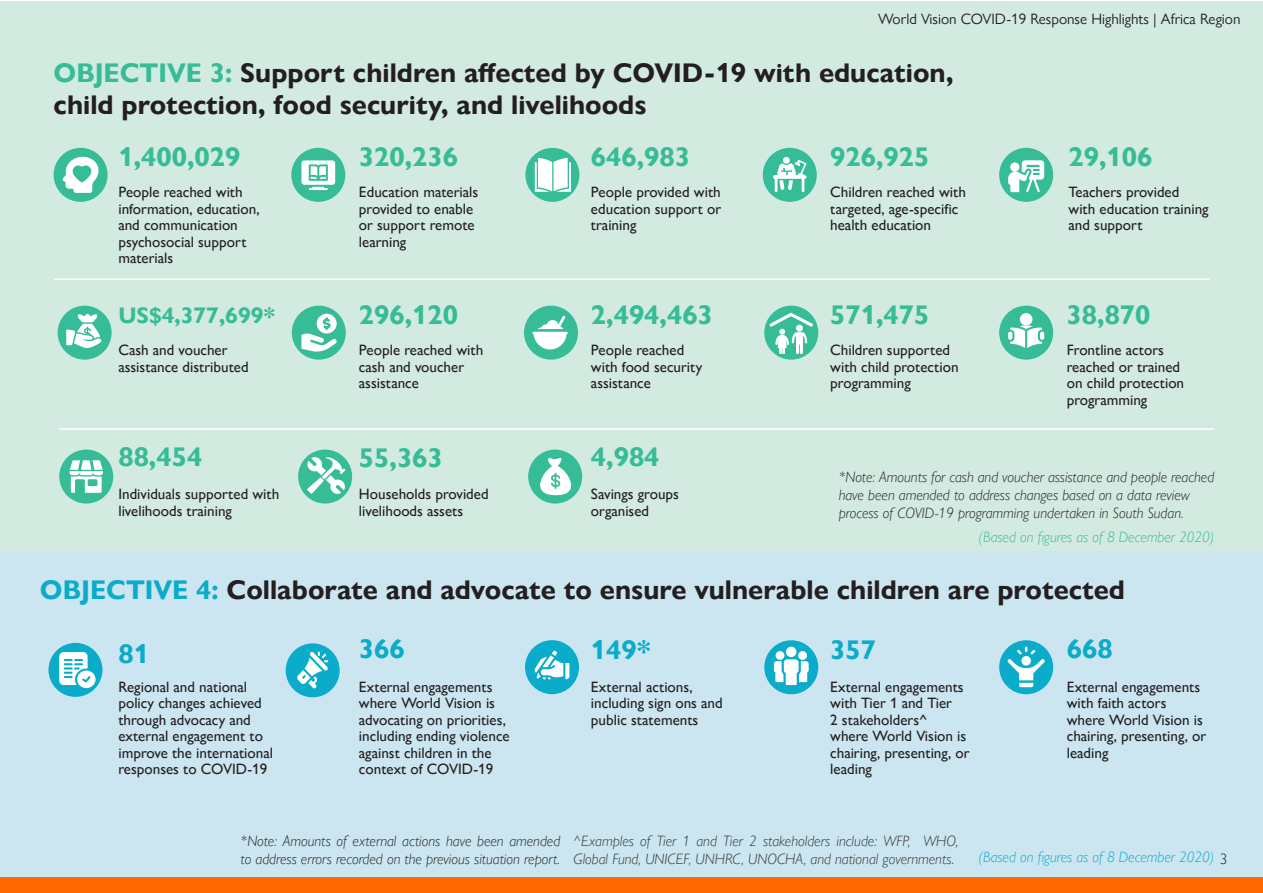
<style>
.page{position:relative;width:1263px;height:893px;background:#fff}
.page>*{position:absolute;margin:0;border:0;box-sizing:border-box;transform-origin:0 0}
.t1{font:700 27px/32.4px "Gill Sans Nova";color:#231f20}
.t2{font:700 27px "Gill Sans Nova";color:#36bc96}
.t3{font:700 27px "Gill Sans Nova";color:#0bacca}
.t4{font:700 22.5px "Gill Sans Nova";color:#36bc96}
.t5{font:500 15px/16.5px "Gill Sans Nova";color:#231f20}
.t6{font:italic 300 15px/18px "Gill Sans Nova";color:#231f20}
.t7{font:italic 300 15px/18px "Gill Sans Nova";color:#323332}
.t8{font:15px "Gill Sans Nova";color:#231f20}
.t9{font:italic 300 15px "Gill Sans Nova";color:#36bc96}
.t10{font:italic 300 15px "Gill Sans Nova";color:#0bacca}
.t11{font:300 15px "Gill Sans Nova";color:#231f20}
.s1{color:#36bc96}
.s2{color:#0bacca}
</style>
<div class="page">
<div style="left:0;top:1px;width:1263px;height:550px;background:#d2eae0"></div>
<div style="left:54px;top:148px;width:54px;height:54px;background:#36bc96;border-radius:50%"></div>
<svg style="left:62px;top:157px;width:37px;height:36px"></svg>
<div style="left:525px;top:148px;width:54px;height:54px;background:#36bc96;border-radius:50%"></div>
<svg style="left:535px;top:158px;width:36px;height:34px"></svg>
<div style="left:764px;top:306px;width:54px;height:54px;background:#36bc96;border-radius:50%"></div>
<svg style="left:769px;top:313px;width:44px;height:41px"></svg>
<hr style="left:54px;top:279px;width:1155px;height:1px;background:#fff">
<div style="left:524px;top:306px;width:54px;height:54px;background:#36bc96;border-radius:50%"></div>
<svg style="left:532px;top:316px;width:36px;height:33px"></svg>
<div style="left:58px;top:306px;width:54px;height:54px;background:#36bc96;border-radius:50%"></div>
<svg style="left:66px;top:314px;width:35px;height:34px"></svg>
<div style="left:291px;top:148px;width:54px;height:54px;background:#36bc96;border-radius:50%"></div>
<svg style="left:301px;top:160px;width:34px;height:30px"></svg>
<div style="left:292px;top:306px;width:54px;height:54px;background:#36bc96;border-radius:50%"></div>
<svg style="left:301px;top:314px;width:36px;height:38px"></svg>
<div style="left:999px;top:306px;width:54px;height:54px;background:#36bc96;border-radius:50%"></div>
<div style="left:1020px;top:313px;width:12px;height:12px;background:#fff;border-radius:50%"></div>
<svg style="left:1008px;top:325px;width:36px;height:23px"></svg>
<div style="left:999px;top:148px;width:54px;height:54px;background:#36bc96;border-radius:50%"></div>
<svg style="left:1008px;top:160px;width:36px;height:32px"></svg>
<div style="left:763px;top:148px;width:54px;height:54px;background:#36bc96;border-radius:50%"></div>
<svg style="left:773px;top:160px;width:33px;height:32px"></svg>
<div style="left:783px;top:157px;width:7px;height:7px;background:#fff;border-radius:50%"></div>
<div style="left:0;top:551px;width:1263px;height:326px;background:#cbe6f0"></div>
<div style="left:286px;top:643px;width:54px;height:54px;background:#0bacca;border-radius:50%"></div>
<svg style="left:297px;top:652px;width:31px;height:37px"></svg>
<div style="left:48px;top:643px;width:54px;height:54px;background:#0bacca;border-radius:50%"></div>
<svg style="left:59px;top:652px;width:37px;height:36px"></svg>
<hr style="left:59px;top:428px;width:1155px;height:2px;background:#fff">
<div style="left:528px;top:450px;width:54px;height:54px;background:#36bc96;border-radius:50%"></div>
<svg style="left:530px;top:457px;width:53px;height:40px"></svg>
<div style="left:298px;top:450px;width:54px;height:54px;background:#36bc96;border-radius:50%"></div>
<svg style="left:307px;top:457px;width:39px;height:37px"></svg>
<div style="left:59px;top:450px;width:54px;height:54px;background:#36bc96;border-radius:50%"></div>
<svg style="left:69px;top:460px;width:34px;height:33px"></svg>
<div style="left:0;top:877px;width:1263px;height:16px;background:#ff6a00"></div>
<div style="left:525px;top:640px;width:54px;height:54px;background:#0bacca;border-radius:50%"></div>
<svg style="left:534px;top:650px;width:35px;height:30px"></svg>
<div style="left:764px;top:640px;width:54px;height:54px;background:#0bacca;border-radius:50%"></div>
<svg style="left:775px;top:651px;width:9px;height:9px"></svg>
<div style="left:786px;top:647px;width:10px;height:10px;background:#fff;border-radius:50%"></div>
<svg style="left:774px;top:659px;width:35px;height:26px"></svg>
<div style="left:798px;top:651px;width:9px;height:9px;background:#fff;border-radius:50%"></div>
<div style="left:999px;top:640px;width:54px;height:54px;background:#0bacca;border-radius:50%"></div>
<svg style="left:1008px;top:647px;width:37px;height:40px"></svg>
<p class="t8" style="left:878px;top:10px;width:364px">World Vision COVID-19 Response Highlights | Africa Region</p>
<p class="t1" style="left:54px;top:56px;width:901px"><span class="s1">OBJECTIVE 3:</span> Support children affected by COVID-19 with education, child protection, food security, and livelihoods</p>
<p class="t2" style="left:591px;top:140px;width:101px">646,983</p>
<p class="t5" style="left:591px;top:184px;width:132px;text-align:justify">People provided with education support or training</p>
<p class="t2" style="left:118px;top:140px;width:123px">1,400,029</p>
<p class="t2" style="left:1068px;top:140px;width:85px">29,106</p>
<p class="t5" style="left:1068px;top:184px;width:142px">Teachers provided with education training and support</p>
<p class="t2" style="left:359px;top:140px;width:101px">320,236</p>
<p class="t2" style="left:830px;top:140px;width:101px">926,925</p>
<p class="t5" style="left:830px;top:184px;width:137px">Children reached with targeted, age-specific health education</p>
<p class="t5" style="left:118px;top:184px;width:143px">People reached with information, education, and communication psychosocial support materials</p>
<p class="t5" style="left:359px;top:184px;width:121px">Education materials provided to enable or support remote learning</p>
<p class="t4" style="left:118px;top:301px;width:158px">US$4,377,699*</p>
<p class="t2" style="left:359px;top:298px;width:101px">296,120</p>
<p class="t5" style="left:118px;top:342px;width:132px">Cash and voucher assistance distributed</p>
<p class="t5" style="left:359px;top:342px;width:126px">People reached with cash and voucher assistance</p>
<p class="t2" style="left:591px;top:298px;width:123px">2,494,463</p>
<p class="t5" style="left:591px;top:342px;width:113px">People reached with food security assistance</p>
<p class="t2" style="left:118px;top:440px;width:85px">88,454</p>
<p class="t2" style="left:359px;top:441px;width:85px">55,363</p>
<p class="t2" style="left:591px;top:440px;width:70px">4,984</p>
<p class="t5" style="left:118px;top:486px;width:162px">Individuals supported with livelihoods training</p>
<p class="t5" style="left:359px;top:486px;width:131px">Households provided livelihoods assets</p>
<p class="t5" style="left:591px;top:486px;width:90px">Savings groups organised</p>
<p class="t2" style="left:830px;top:298px;width:101px">571,475</p>
<p class="t2" style="left:1067px;top:298px;width:85px">38,870</p>
<p class="t5" style="left:830px;top:342px;width:130px">Children supported with child protection programming</p>
<p class="t5" style="left:1067px;top:342px;width:119px">Frontline actors reached or trained on child protection programming</p>
<p class="t6" style="left:839px;top:468px;width:377px">*Note: Amounts for cash and voucher assistance and people reached have been amended to address changes based on a data review</p>
<p class="t6" style="left:839px;top:504px;width:347px">process of COVID-19 programming undertaken in South Sudan.</p>
<p class="t9" style="left:978px;top:527px;width:237px">(Based on figures as of 8 December 2020)</p>
<p class="t1" style="left:40px;top:573px;width:1086px"><span class="s2">OBJECTIVE 4:</span> Collaborate and advocate to ensure vulnerable children are protected</p>
<p class="t3" style="left:359px;top:632px;width:47px">366</p>
<p class="t5" style="left:359px;top:678px;width:152px">External engagements where World Vision is advocating on priorities, including ending violence against children in the context of COVID-19</p>
<p class="t3" style="left:591px;top:633px;width:62px">149*</p>
<p class="t5" style="left:591px;top:678px;width:133px">External actions, including sign ons and public statements</p>
<p class="t3" style="left:1067px;top:632px;width:47px">668</p>
<p class="t5" style="left:1067px;top:678px;width:141px">External engagements with faith actors where World Vision is chairing, presenting, or leading</p>
<p class="t3" style="left:830px;top:633px;width:47px">357</p>
<p class="t5" style="left:830px;top:678px;width:141px">External engagements with Tier 1 and Tier<br>2 stakeholders^<br>where World Vision is chairing, presenting, or leading</p>
<p class="t3" style="left:118px;top:637px;width:32px">81</p>
<p class="t5" style="left:118px;top:678px;width:156px">Regional and national policy changes achieved through advocacy and external engagement to improve the international responses to COVID-19</p>
<p class="t6" style="left:241px;top:832px;width:321px">*Note: Amounts of external actions have been amended to address errors recorded on the previous situation report.</p>
<p class="t7" style="left:574px;top:832px;width:386px">^Examples of Tier 1 and Tier 2 stakeholders include: WFP, WHO,<br>Global Fund, UNICEF, UNHRC, UNOCHA, and national governments.</p>
<p class="t10" style="left:978px;top:848px;width:237px">(Based on figures as of 8 December 2020)</p>
<p class="t11" style="left:1220px;top:850px;width:9px">3</p>
</div>
